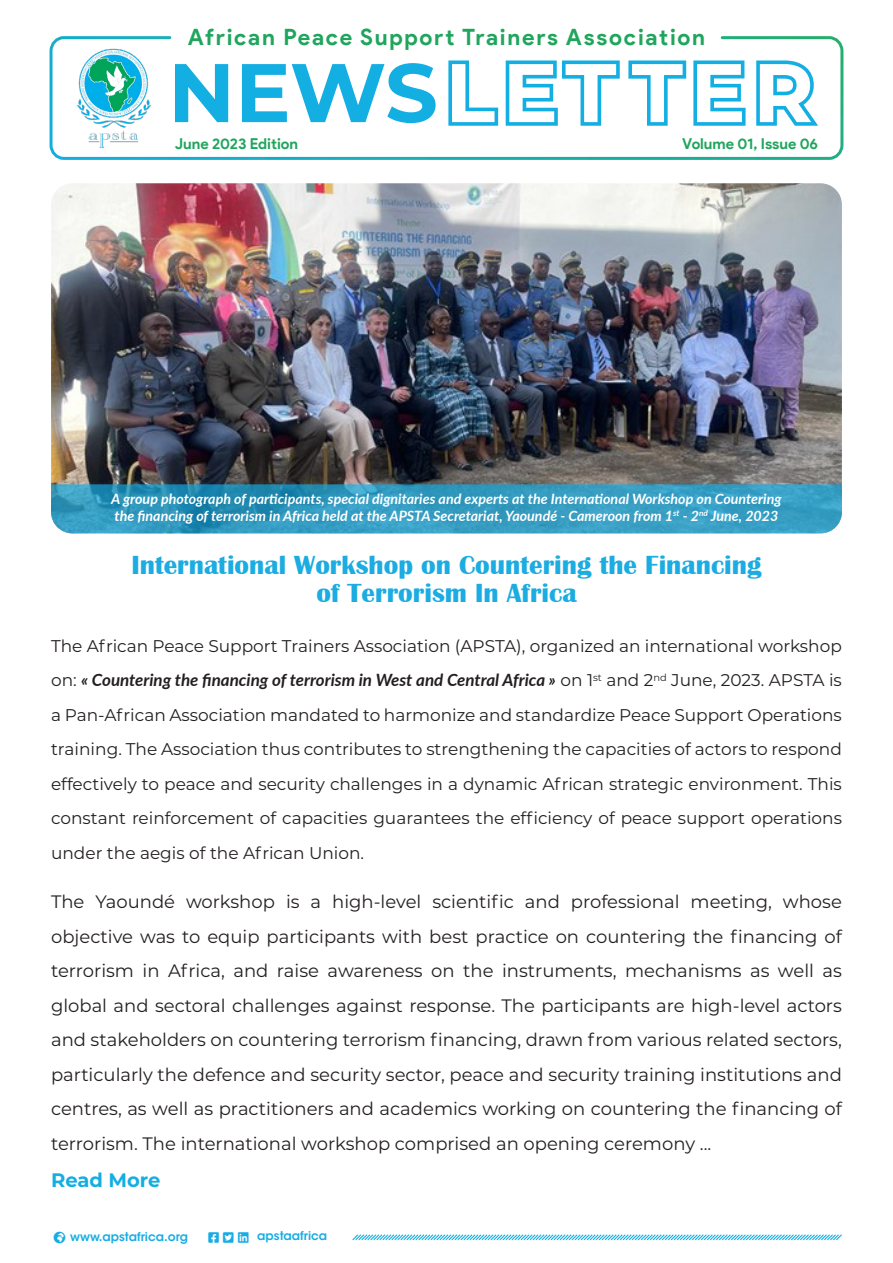
<style>
.page{position:relative;width:893px;height:1263px;background:#fff}
.page>*{position:absolute;margin:0;border:0;box-sizing:border-box;transform-origin:0 0}
.t1{font:700 27px "Britannic";color:#1bace1}
.t2{font:700 22.5px "Product Sans";letter-spacing:.08em;color:#20a55d}
.t3{font:700 19.5px "Montserrat";color:#13aee2}
.t4{font:18px/34.5px "Montserrat";color:#231f20;text-align:justify}
.t5{font:16.95px/34.5px "Montserrat";color:#231f20;text-align:justify}
.t6{font:700 15px "Product Sans";color:#20a55d}
.t7{font:italic 700 14.25px "Lato";color:#fff}
.t8{font:600 12px "ITC Avant Garde Std";color:#16ace4}
.t9{font:12px "Font Awesome 5 Brands";color:#16ace4}
.s1{font-family:"Lato";font-weight:700;font-style:italic}
</style>
<div class="page">
<img style="left:51px;top:183px;width:791px;height:301px">
<svg style="left:51px;top:484px;width:791px;height:49px;background:#339abe"></svg>
<svg style="left:175px;top:64px;width:53px;height:58px"></svg>
<svg style="left:242px;top:63px;width:194px;height:60px"></svg>
<svg style="left:448px;top:60px;width:50px;height:66px"></svg>
<svg style="left:506px;top:60px;width:114px;height:66px"></svg>
<svg style="left:628px;top:60px;width:58px;height:66px"></svg>
<svg style="left:693px;top:60px;width:52px;height:66px"></svg>
<svg style="left:756px;top:60px;width:62px;height:66px"></svg>
<img style="left:76px;top:48px;width:76px;height:100px">
<div style="left:50px;top:36px;width:793px;height:124px;border:3px solid #fff;border-radius:13px"></div>
<svg style="left:352px;top:1234px;width:490px;height:7px"></svg>
<p class="t2" style="left:188px;top:24px;width:519px">African Peace Support Trainers Association</p>
<p class="t6" style="left:175px;top:134px;width:125px">June 2023 Edition</p>
<p class="t6" style="left:682px;top:134px;width:137px">Volume 01, Issue 06</p>
<p class="t7" style="left:111px;top:488px;width:672px">A group photograph of participants, special dignitaries and experts at the International Workshop on Countering</p>
<p class="t7" style="left:115px;top:505px;width:665px">the financing of terrorism in Africa held at the APSTA Secretariat, Yaoundé - Cameroon from 1<sup>st</sup> - 2<sup>nd</sup> June, 2023</p>
<p class="t1" style="left:131px;top:550px;width:632px">International Workshop on Countering the Financing</p>
<p class="t1" style="left:316px;top:578px;width:262px">of Terrorism In Africa</p>
<p class="t5" style="left:51px;top:628px;width:792px">The African Peace Support Trainers Association (APSTA), organized an international workshop on: <span class="s1">« Countering the financing of terrorism in West and Central Africa »</span> on 1<sup>st</sup> and 2<sup>nd</sup> June, 2023. APSTA is a Pan-African Association mandated to harmonize and standardize Peace Support Operations training. The Association thus contributes to strengthening the capacities of actors to respond effectively to peace and security challenges in a dynamic African strategic environment. This constant reinforcement of capacities guarantees the efficiency of peace support operations under the aegis of the African Union.</p>
<p class="t4" style="left:51px;top:884px;width:792px">The Yaoundé workshop is a high-level scientific and professional meeting, whose objective was to equip participants with best practice on countering the financing of terrorism in Africa, and raise awareness on the instruments, mechanisms as well as global and sectoral challenges against response. The participants are high-level actors and stakeholders on countering terrorism financing, drawn from various related sectors, particularly the defence and security sector, peace and security training institutions and centres, as well as practitioners and academics working on countering the financing of terrorism. The international workshop comprised an opening ceremony ...</p>
<p class="t3" style="left:51px;top:1166px;width:111px">Read More</p>
<p class="t8" style="left:70px;top:1229px;width:119px">www.apstafrica.org</p>
<p class="t9" style="left:223px;top:1232px;width:27px">▼▼▼▲❑◆ ●■■</p>
<p class="t8" style="left:257px;top:1228px;width:71px">apstaafrica</p>
</div>
